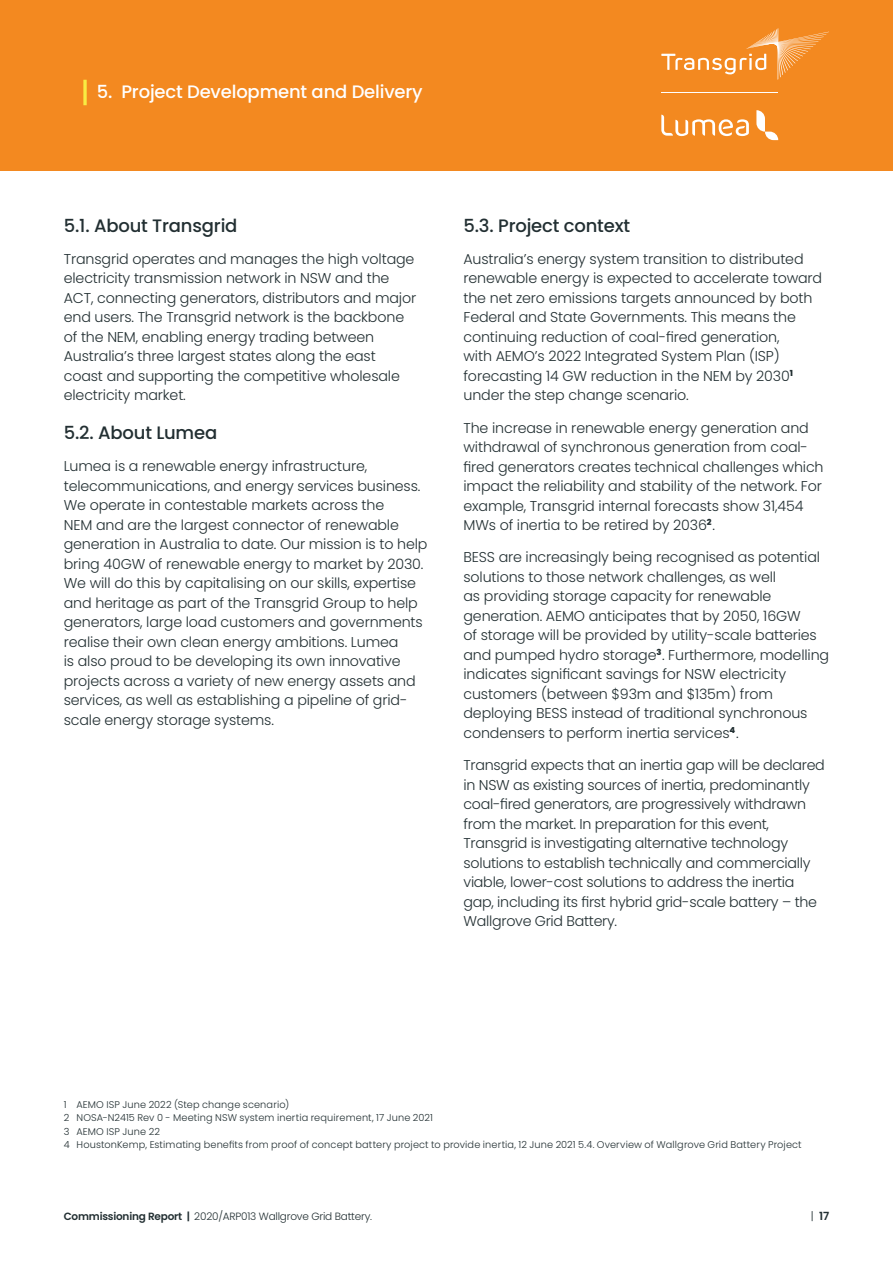
<style>
.page{position:relative;width:893px;height:1263px;background:#fff}
.page>*{position:absolute;margin:0;border:0;box-sizing:border-box;transform-origin:0 0}
._02_Subhead_2{font:500 18px "Poppins";letter-spacing:-.01em;color:#222f32}
._00_Main_Header{font:500 18px "Poppins";letter-spacing:-.01em;color:#fff}
._07_Body_Text{font:300 14.25px/19.5px "Poppins";letter-spacing:-.01em;color:#222f32}
.t1{font:600 11.25px "Poppins";color:#222f32}
._07_Header_right{font:300 10.5px "Poppins";letter-spacing:-.02em;color:#222f32}
._01_Footnotes{font:300 9.75px "Poppins";letter-spacing:.015em;color:#222f32}
.s1{font-weight:600}
.s2{font-weight:300}
</style>
<div class="page">
<div style="left:0;top:0;width:893px;height:170px;background:#f38920"></div>
<svg style="left:83px;top:80px;width:4px;height:25px"></svg>
<svg style="left:756px;top:110px;width:22px;height:30px"></svg>
<svg style="left:661px;top:115px;width:88px;height:21px"></svg>
<svg style="left:661px;top:28px;width:168px;height:52px"></svg>
<hr style="left:661px;top:92px;width:117px;height:1px;background:#fff">
<p class="_00_Main_Header" style="left:97px;top:81px;width:327px">5. Project Development and Delivery</p>
<p class="_02_Subhead_2" style="left:64px;top:215px;width:175px">5.1. About Transgrid</p>
<p class="_07_Body_Text" style="left:64px;top:249px;width:354px">Transgrid operates and manages the high voltage electricity transmission network in NSW and the ACT, connecting generators, distributors and major end users. The Transgrid network is the backbone of the NEM, enabling energy trading between Australia’s three largest states along the east coast and supporting the competitive wholesale electricity market.</p>
<p class="_02_Subhead_2" style="left:64px;top:422px;width:155px">5.2. About Lumea</p>
<p class="_07_Body_Text" style="left:64px;top:457px;width:365px">Lumea is a renewable energy infrastructure, telecommunications, and energy services business.<br>We operate in contestable markets across the<br>NEM and are the largest connector of renewable generation in Australia to date. Our mission is to help bring 40GW of renewable energy to market by 2030.<br>We will do this by capitalising on our skills, expertise and heritage as part of the Transgrid Group to help generators, large load customers and governments realise their own clean energy ambitions. Lumea<br>is also proud to be developing its own innovative projects across a variety of new energy assets and services, as well as establishing a pipeline of grid&shy;scale energy storage systems.</p>
<p class="_02_Subhead_2" style="left:463px;top:215px;width:168px">5.3. Project context</p>
<p class="_07_Body_Text" style="left:463px;top:249px;width:360px">Australia’s energy system transition to distributed renewable energy is expected to accelerate toward the net zero emissions targets announced by both Federal and State Governments. This means the continuing reduction of coal-fired generation,<br>with AEMO’s 2022 Integrated System Plan (ISP) forecasting 14 GW reduction in the NEM by 2030<sup>1 </sup>under the step change scenario.</p>
<p class="_07_Body_Text" style="left:463px;top:418px;width:362px">The increase in renewable energy generation and withdrawal of synchronous generation from coal&shy;fired generators creates technical challenges which impact the reliability and stability of the network. For example, Transgrid internal forecasts show 31,454<br>MWs of inertia to be retired by 2036<sup>2</sup>.</p>
<p class="_07_Body_Text" style="left:463px;top:548px;width:367px">BESS are increasingly being recognised as potential solutions to those network challenges, as well<br>as providing storage capacity for renewable generation. AEMO anticipates that by 2050, 16GW<br>of storage will be provided by utility-scale batteries and pumped hydro storage<sup>3</sup>. Furthermore, modelling indicates significant savings for NSW electricity customers (between $93m and $135m) from deploying BESS instead of traditional synchronous condensers to perform inertia services<sup>4</sup>.</p>
<p class="_07_Body_Text" style="left:463px;top:755px;width:363px">Transgrid expects that an inertia gap will be declared in NSW as existing sources of inertia, predominantly coal-fired generators, are progressively withdrawn from the market. In preparation for this event, Transgrid is investigating alternative technology solutions to establish technically and commercially viable, lower-cost solutions to address the inertia gap, including its first hybrid grid-scale battery – the Wallgrove Grid Battery.</p>
<p class="_01_Footnotes" style="left:64px;top:1099px;width:227px">1 AEMO ISP June 2022 (Step change scenario)</p>
<p class="_01_Footnotes" style="left:64px;top:1112px;width:371px">2 NOSA-N2415 Rev 0 - Meeting NSW system inertia requirement, 17 June 2021</p>
<p class="_01_Footnotes" style="left:64px;top:1126px;width:98px">3 AEMO ISP June 22</p>
<p class="_01_Footnotes" style="left:64px;top:1139px;width:739px">4 HoustonKemp, Estimating benefits from proof of concept battery project to provide inertia, 12 June 2021 5.4. Overview of Wallgrove Grid Battery Project</p>
<p class="_07_Header_right" style="left:64px;top:1211px;width:310px"><span class="s1">Commissioning Report |</span> 2020/ARP013 Wallgrove Grid Battery.</p>
<p class="t1" style="left:811px;top:1210px;width:19px"><span class="s2">|</span> 17</p>
</div>
